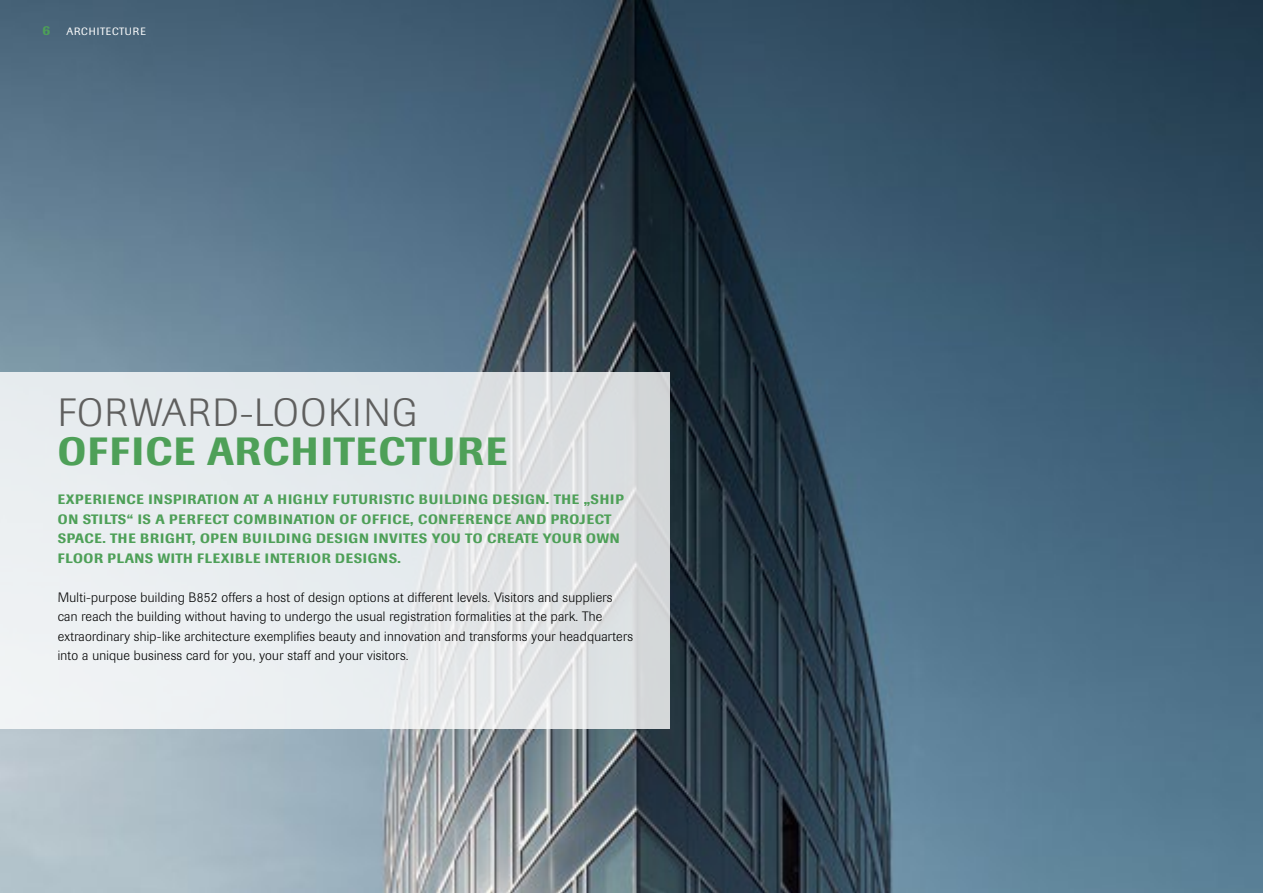
<style>
.page{position:relative;width:1263px;height:893px;background:#fff}
.page>*{position:absolute;margin:0;border:0;box-sizing:border-box;transform-origin:0 0}
.t1{font:500 39px "Imago";letter-spacing:.04em;color:#4ea058}
.t2{font:300 39px "Imago";letter-spacing:.04em;color:#5f5f5e}
.t3{font:300 13.5px/19.5px "Imago";letter-spacing:.02em;color:#000}
.t4{font:500 13.5px/19.5px "Imago";letter-spacing:.05em;color:#4ea058}
.t5{font:10.5px "Imago";letter-spacing:.08em;color:#fff}
.s1{font-weight:500;font-size:13.5px;color:#4ea058}
</style>
<div class="page">
<img style="left:0;top:0;width:1263px;height:893px">
<div style="left:0;top:372px;width:670px;height:357px;background:linear-gradient(to right,#eff4f6,#dbdee0)"></div>
<p class="t5" style="left:43px;top:25px;width:105px"><span class="s1">6</span> ARCHITECTURE</p>
<h1 class="t2" style="left:58px;top:391px;width:361px">FORWARD-LOOKING</h1>
<h1 class="t1" style="left:58px;top:428px;width:451px">OFFICE ARCHITECTURE</h1>
<p class="t4" style="left:58px;top:490px;width:568px">EXPERIENCE INSPIRATION AT A HIGHLY FUTURISTIC BUILDING DESIGN. THE „SHIP ON STILTS“ IS A PERFECT COMBINATION OF OFFICE, CONFERENCE AND PROJECT SPACE. THE BRIGHT, OPEN BUILDING DESIGN INVITES YOU TO CREATE YOUR OWN FLOOR PLANS WITH FLEXIBLE INTERIOR DESIGNS.</p>
<p class="t3" style="left:58px;top:588px;width:577px">Multi-purpose building B852 offers a host of design options at different levels. Visitors and suppliers can reach the building without having to undergo the usual registration formalities at the park. The extraordinary ship-like architecture exemplifies beauty and innovation and transforms your headquarters into a unique business card for you, your staff and your visitors.</p>
</div>
